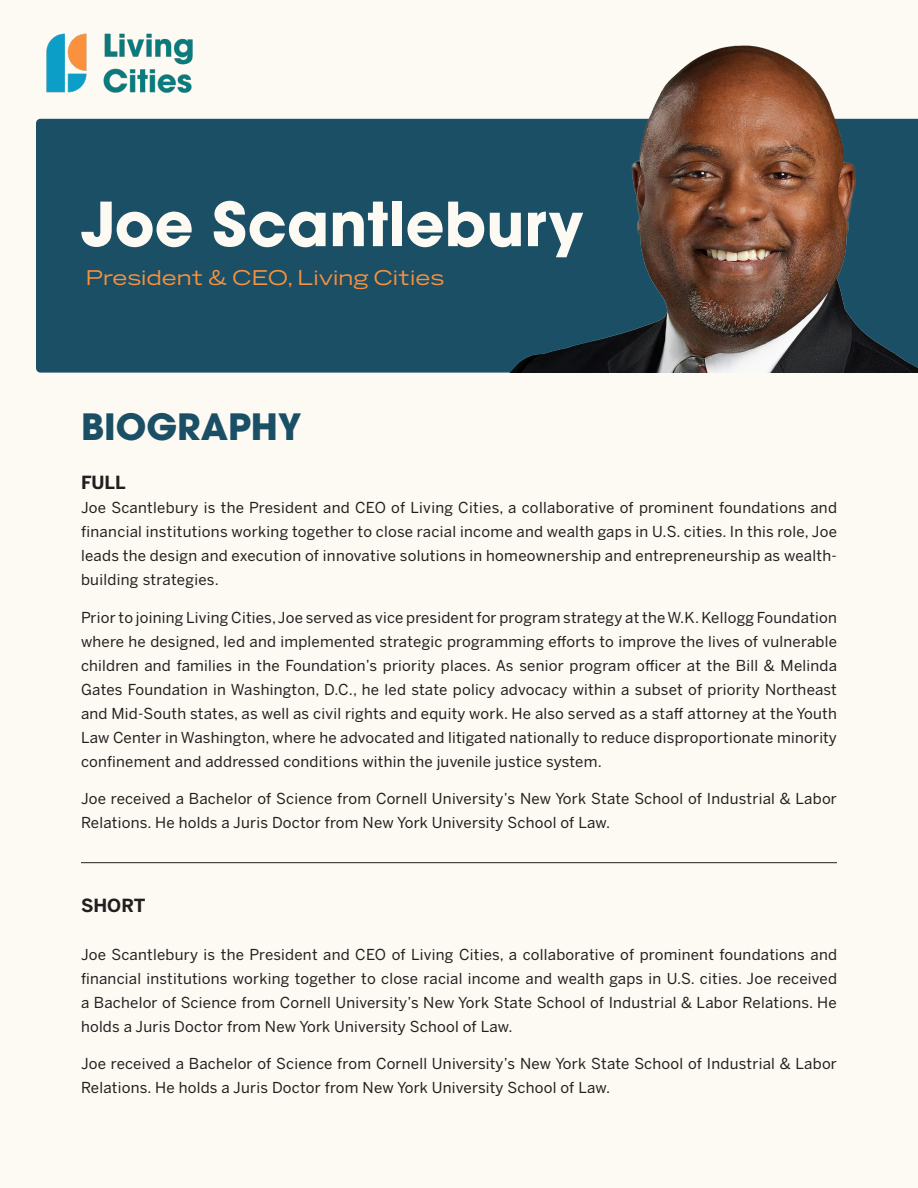
<style>
.page{position:relative;width:918px;height:1188px;background:#fcfaf2}
.page>*{position:absolute;margin:0;border:0;box-sizing:border-box;transform-origin:0 0}
.t1{font:700 60.15px "ITC Avant Garde Pro";color:#fcfaf2}
.t2{font:700 36px "ITC Avant Garde Pro";color:#1a4f66}
.t3{font:expanded 20.1px "Benton Sans";color:#fa913d}
.t4{font:700 18px "Benton Sans";color:#231f20}
.t5{font:15px/24px "Benton Sans Pro";letter-spacing:.015em;color:#231f20;text-align:justify}
</style>
<div class="page">
<div style="left:36px;top:119px;width:472px;height:254px;background:#1a4f66"></div>
<hr style="left:81px;top:862px;width:756px;height:1px;background:#231f20">
<img style="left:508px;top:45px;width:410px;height:328px">
<img style="left:46px;top:33px;width:147px;height:60px">
<p class="t1" style="left:81px;top:184px;width:504px">Joe Scantlebury</p>
<p class="t3" style="left:86px;top:265px;width:360px">President &amp; CEO, Living Cities</p>
<p class="t2" style="left:81px;top:402px;width:222px">BIOGRAPHY</p>
<p class="t4" style="left:81px;top:472px;width:46px">FULL</p>
<p class="t5" style="left:81px;top:495px;width:758px">Joe Scantlebury is the President and CEO of Living Cities, a collaborative of prominent foundations and financial institutions working together to close racial income and wealth gaps in U.S. cities. In this role, Joe leads the design and execution of innovative solutions in homeownership and entrepreneurship as wealth&shy;building strategies.</p>
<p class="t5" style="left:81px;top:604px;width:758px">Prior to joining Living Cities, Joe served as vice president for program strategy at the W.K. Kellogg Foundation where he designed, led and implemented strategic programming efforts to improve the lives of vulnerable children and families in the Foundation’s priority places. As senior program officer at the Bill &amp; Melinda Gates Foundation in Washington, D.C., he led state policy advocacy within a subset of priority Northeast and Mid-South states, as well as civil rights and equity work. He also served as a staff attorney at the Youth Law Center in Washington, where he advocated and litigated nationally to reduce disproportionate minority confinement and addressed conditions within the juvenile justice system.</p>
<p class="t5" style="left:81px;top:786px;width:757px">Joe received a Bachelor of Science from Cornell University’s New York State School of Industrial &amp; Labor<br>Relations. He holds a Juris Doctor from New York University School of Law.</p>
<p class="t4" style="left:81px;top:894px;width:66px">SHORT</p>
<p class="t5" style="left:81px;top:941px;width:758px">Joe Scantlebury is the President and CEO of Living Cities, a collaborative of prominent foundations and financial institutions working together to close racial income and wealth gaps in U.S. cities. Joe received a Bachelor of Science from Cornell University’s New York State School of Industrial &amp; Labor Relations. He holds a Juris Doctor from New York University School of Law.</p>
<p class="t5" style="left:81px;top:1051px;width:757px">Joe received a Bachelor of Science from Cornell University’s New York State School of Industrial &amp; Labor<br>Relations. He holds a Juris Doctor from New York University School of Law.</p>
</div>
